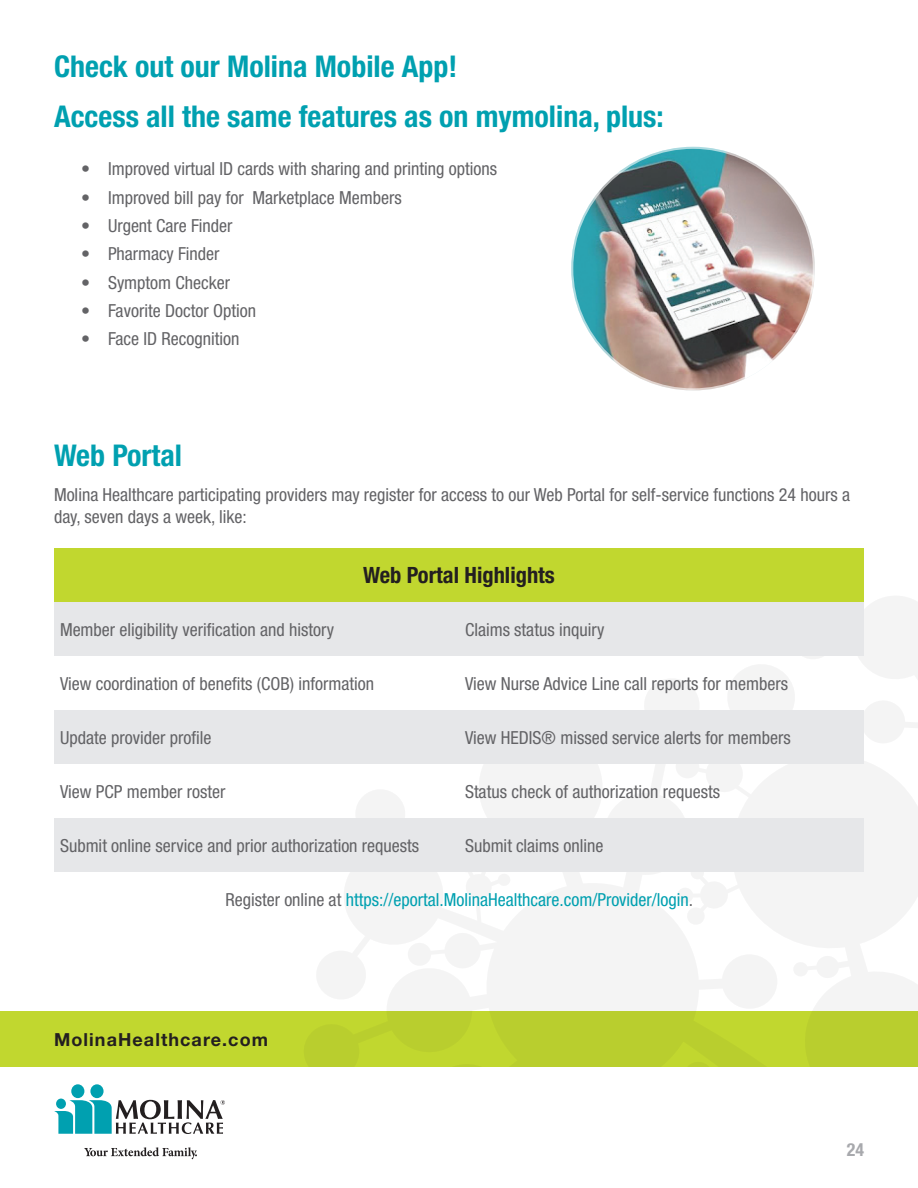
<style>
.page{position:relative;width:918px;height:1188px;background:#fff}
.page>*{position:absolute;margin:0;border:0;box-sizing:border-box;transform-origin:0 0}
.t1{font:700 condensed 30px "Helvetica Neue";color:#00a0b0}
.t2{font:700 condensed 22.5px "Helvetica Neue";color:#231f20}
.t3{font:condensed 18px/21.6px "Helvetica Neue";color:#636366}
.t4{font:condensed 18px "Helvetica Neue";color:#00a0b0}
.t5{font:700 18px "Helvetica Neue";letter-spacing:.06em;color:#231f20}
.t6{font:700 condensed 18px "Helvetica Neue";color:#a8a9ad}
.s1{color:#636366}
</style>
<div class="page">
<svg style="left:84px;top:1147px;width:113px;height:12px"></svg>
<div style="left:90px;top:1084px;width:14px;height:14px;background:#00a0b0;border-radius:50%"></div>
<div style="left:71px;top:1084px;width:13px;height:14px;background:#00a0b0;border-radius:50%"></div>
<svg style="left:54px;top:1100px;width:171px;height:34px"></svg>
<div style="left:56px;top:1099px;width:10px;height:10px;background:#00a0b0;border-radius:50%"></div>
<div style="left:0;top:1011px;width:918px;height:55px;background:#c1d72f"></div>
<svg style="left:317px;top:596px;width:601px;height:415px;fill:#f4f4f4"></svg>
<div style="left:459px;top:818px;width:405px;height:54px;background:#e6e7e9"></div>
<div style="left:54px;top:818px;width:405px;height:54px;background:#e6e7e9"></div>
<div style="left:459px;top:710px;width:405px;height:54px;background:#e6e7e9"></div>
<div style="left:54px;top:710px;width:405px;height:54px;background:#e6e7e9"></div>
<div style="left:54px;top:548px;width:810px;height:54px;background:#c1d72f"></div>
<div style="left:54px;top:602px;width:405px;height:54px;background:#e6e7e9"></div>
<div style="left:459px;top:602px;width:405px;height:54px;background:#e6e7e9"></div>
<img style="left:571px;top:147px;width:244px;height:243px;border-radius:122px">
<h3 class="t1" style="left:54px;top:48px;width:405px">Check out our Molina Mobile App!</h3>
<p class="t1" style="left:54px;top:98px;width:611px">Access all the same features as on mymolina, plus:</p>
<p class="t3" style="left:81px;top:158px;width:418px">• Improved virtual ID cards with sharing and printing options</p>
<p class="t3" style="left:81px;top:186px;width:322px">• Improved bill pay for Marketplace Members</p>
<p class="t3" style="left:81px;top:215px;width:153px">• Urgent Care Finder</p>
<p class="t3" style="left:81px;top:243px;width:140px">• Pharmacy Finder</p>
<p class="t3" style="left:81px;top:272px;width:151px">• Symptom Checker</p>
<p class="t3" style="left:81px;top:300px;width:177px">• Favorite Doctor Option</p>
<p class="t3" style="left:81px;top:328px;width:160px">• Face ID Recognition</p>
<h3 class="t1" style="left:54px;top:437px;width:130px">Web Portal</h3>
<p class="t3" style="left:54px;top:484px;width:798px">Molina Healthcare participating providers may register for access to our Web Portal for self-service functions 24 hours a day, seven days a week, like:</p>
<p class="t2" style="left:363px;top:562px;width:193px">Web Portal Highlights</p>
<p class="t3" style="left:60px;top:618px;width:275px">Member eligibility verification and history</p>
<p class="t3" style="left:465px;top:618px;width:141px">Claims status inquiry</p>
<p class="t3" style="left:60px;top:672px;width:316px">View coordination of benefits (COB) information</p>
<p class="t3" style="left:465px;top:672px;width:325px">View Nurse Advice Line call reports for members</p>
<p class="t3" style="left:60px;top:726px;width:153px">Update provider profile</p>
<p class="t3" style="left:465px;top:726px;width:327px">View HEDIS® missed service alerts for members</p>
<p class="t3" style="left:60px;top:780px;width:167px">View PCP member roster</p>
<p class="t3" style="left:465px;top:780px;width:257px">Status check of authorization requests</p>
<p class="t3" style="left:60px;top:834px;width:361px">Submit online service and prior authorization requests</p>
<p class="t3" style="left:465px;top:834px;width:140px">Submit claims online</p>
<p class="t4" style="left:225px;top:889px;width:469px"><span class="s1">Register online at</span> https://eportal.MolinaHealthcare.com/Provider/login<span class="s1">.</span></p>
<p class="t5" style="left:54px;top:1029px;width:216px">MolinaHealthcare.com</p>
<p class="t6" style="left:847px;top:1139px;width:19px">24</p>
</div>
